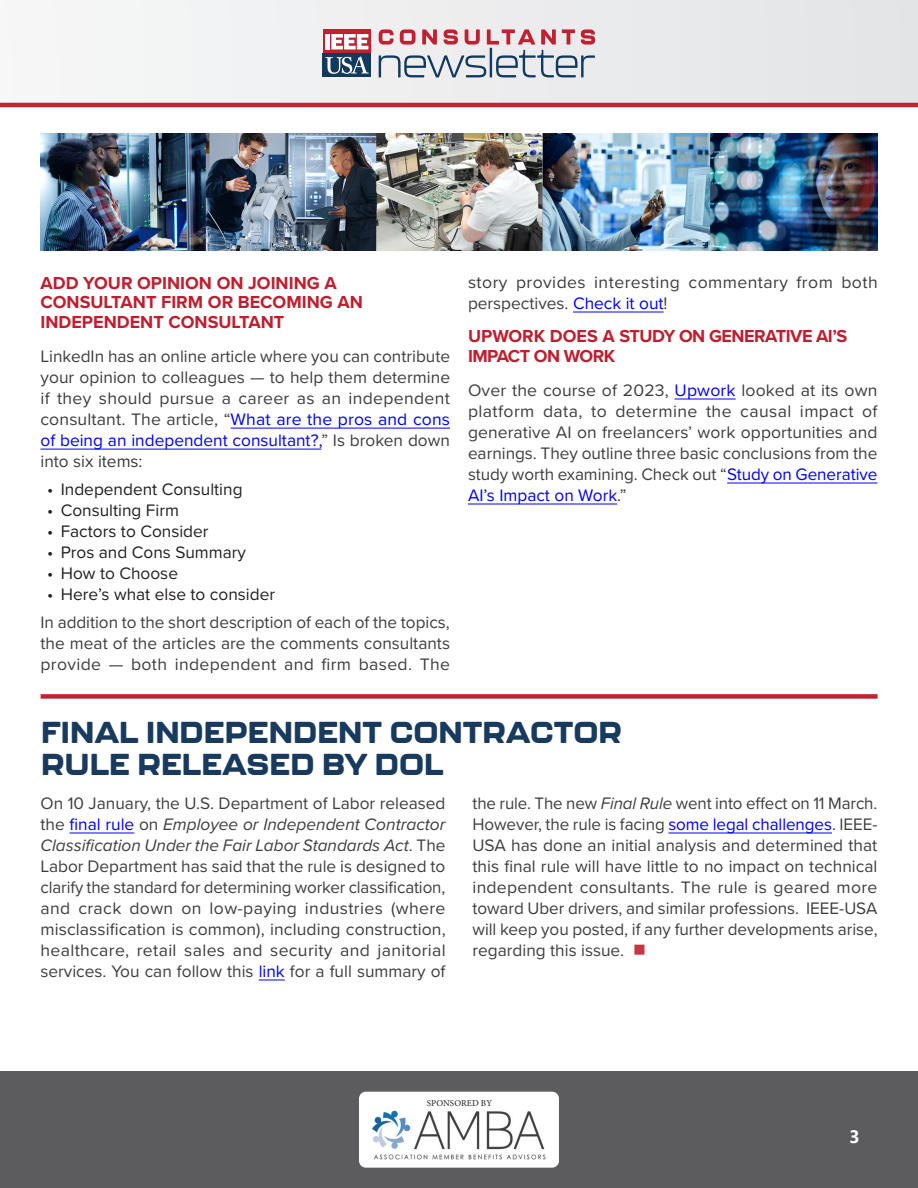
<style>
.page{position:relative;width:918px;height:1188px;background:#fff}
.page>*{position:absolute;margin:0;border:0;box-sizing:border-box;transform-origin:0 0}
.Titulus{font:800 30px/31.5px "Kallisto";color:#183a5e}
.subheader{font:700 18px/19.5px "Proxima Nova";color:#be1e2d}
.subheader-2{font:700 18px/19.5px "Proxima Nova";letter-spacing:-.03em;color:#be1e2d}
.t1{font:700 18px "Segoe UI";color:#fff}
.Paragraph{font:17.25px/21px "Proxima Nova";color:#3e3e3f;text-align:justify}
.t2{font:17.25px "Proxima Nova";color:#221e1f}
.Paragraph-2{font:17.25px/21px "Proxima Nova";letter-spacing:.025em;color:#3e3e3f}
.t3{font:17.25px "Proxima Nova";color:#222}
.t4{font:9px "Minion Pro";letter-spacing:.01em;color:#231f20}
.s1{color:#00f}
.s2{color:#383838}
.s3{color:#222}
.s4{color:#221e1f}
.s5{font-style:italic}
.s6{color:#c53542}
</style>
<div class="page">
<div style="left:0;top:0;width:918px;height:104px;background:#ededee"></div>
<div style="left:0;top:1071px;width:918px;height:117px;background:#5c5c5f"></div>
<div style="left:359px;top:1092px;width:200px;height:76px;background:#fff;border-radius:7px"></div>
<img style="left:372px;top:1110px;width:174px;height:50px">
<div style="left:323px;top:29px;width:48px;height:48px;background:#be2231"></div>
<div style="left:323px;top:53px;width:48px;height:24px;background:#123a5e"></div>
<div style="left:325px;top:34px;width:5px;height:15px;background:#fff"></div>
<svg style="left:331px;top:34px;width:37px;height:15px"></svg>
<svg style="left:325px;top:56px;width:44px;height:18px"></svg>
<svg style="left:379px;top:29px;width:216px;height:48px"></svg>
<hr style="left:0;top:103px;width:918px;height:4px;background:#bf2432">
<hr style="left:70px;top:833px;width:64px;height:1px;background:#00f">
<svg style="left:259px;top:980px;width:26px;height:1px"></svg>
<hr style="left:668px;top:833px;width:164px;height:1px;background:#00f">
<img style="left:40px;top:134px;width:838px;height:116px">
<hr style="left:231px;top:428px;width:219px;height:1px;background:#00f">
<hr style="left:40px;top:449px;width:281px;height:1px;background:#00f">
<hr style="left:573px;top:312px;width:91px;height:1px;background:#00f">
<hr style="left:675px;top:399px;width:61px;height:1px;background:#00f">
<hr style="left:727px;top:483px;width:151px;height:1px;background:#00f">
<hr style="left:468px;top:504px;width:149px;height:1px;background:#00f">
<div style="left:41px;top:694px;width:837px;height:5px;background:#bf2432"></div>
<p class="subheader" style="left:40px;top:273px;width:324px">ADD YOUR OPINION ON JOINING A<br>CONSULTANT FIRM OR BECOMING AN<br>INDEPENDENT CONSULTANT</p>
<p class="Paragraph" style="left:40px;top:345px;width:411px">LinkedIn has an online article where you can contribute your opinion to colleagues — to help them determine if they should pursue a career as an independent consultant. The article, “<span class="s1">What are the pros and cons of being an independent consultant?,</span>” Is broken down into si<span class="s2">x items:</span></p>
<p class="t2" style="left:47px;top:477px;width:197px">• Independent Co<span class="s3">nsulting</span></p>
<p class="t2" style="left:47px;top:498px;width:133px">• Consult<span class="s3">ing Firm</span></p>
<p class="t2" style="left:47px;top:519px;width:163px">• Factors to <span class="s3">Consider</span></p>
<p class="t2" style="left:47px;top:540px;width:200px">• Pros and Cons <span class="s3">Summary</span></p>
<p class="t3" style="left:47px;top:561px;width:132px"><span class="s4">• How t</span>o Choose</p>
<p class="t2" style="left:47px;top:582px;width:229px">• Here’s what else to <span class="s3">consider</span></p>
<p class="Paragraph" style="left:40px;top:611px;width:411px">In addition to the short description of each of the topics, the meat of the articles are the comments consultants provide — both independent and firm based. The</p>
<p class="Paragraph-2" style="left:468px;top:271px;width:411px">story provides interesting commentary from both perspectives. <span class="s1">Check it out</span><span class="s2">!</span></p>
<p class="subheader-2" style="left:468px;top:326px;width:381px">UPWORK DOES A STUDY ON GENERATIVE AI’S<br>IMPACT ON WORK</p>
<p class="Paragraph" style="left:468px;top:379px;width:411px">Over the course of 2023, <span class="s1">Upwork</span> looked at its own platform data, to determine the causal impact of generative AI on freelancers’ work opportunities and earnings. They outline three basic conclusions from the study worth examining. Check out “<span class="s1">Study on Generative AI’s Impact on Work</span>.”</p>
<p class="Titulus" style="left:41px;top:716px;width:583px">FINAL INDEPENDENT CONTRACTOR<br>RULE RELEASED BY DOL</p>
<p class="Paragraph" style="left:40px;top:792px;width:407px">On 10 January, the U.S. Department of Labor released the <span class="s1">final rule</span> on <span class="s5">Employee or Independent Contractor Classification Under the Fair Labor Standards Act</span>. The Labor Department has said that the rule is designed to clarify the standard for determining worker classification, and crack down on low-paying industries (where misclassification is common), including construction, healthcare, retail sales and security and janitorial services. You can follow this <span class="s1">link</span> for a full summary of</p>
<p class="Paragraph" style="left:472px;top:792px;width:407px">the rule. The new <span class="s5">Final Rule</span> went into effect on 11 March.<br>However, the rule is facing <span class="s1">some legal challenges</span>. IEEE-USA has done an initial analysis and determined that this final rule will have little to no impact on technical independent consultants. The rule is geared more toward Uber drivers, and similar professions. IEEE-USA will keep you posted, if any further developments arise, regarding this issue. <span class="s6">■</span></p>
<p class="t4" style="left:427px;top:1097px;width:67px">SPONSORED BY</p>
<p class="t1" style="left:850px;top:1119px;width:12px">3</p>
</div>
